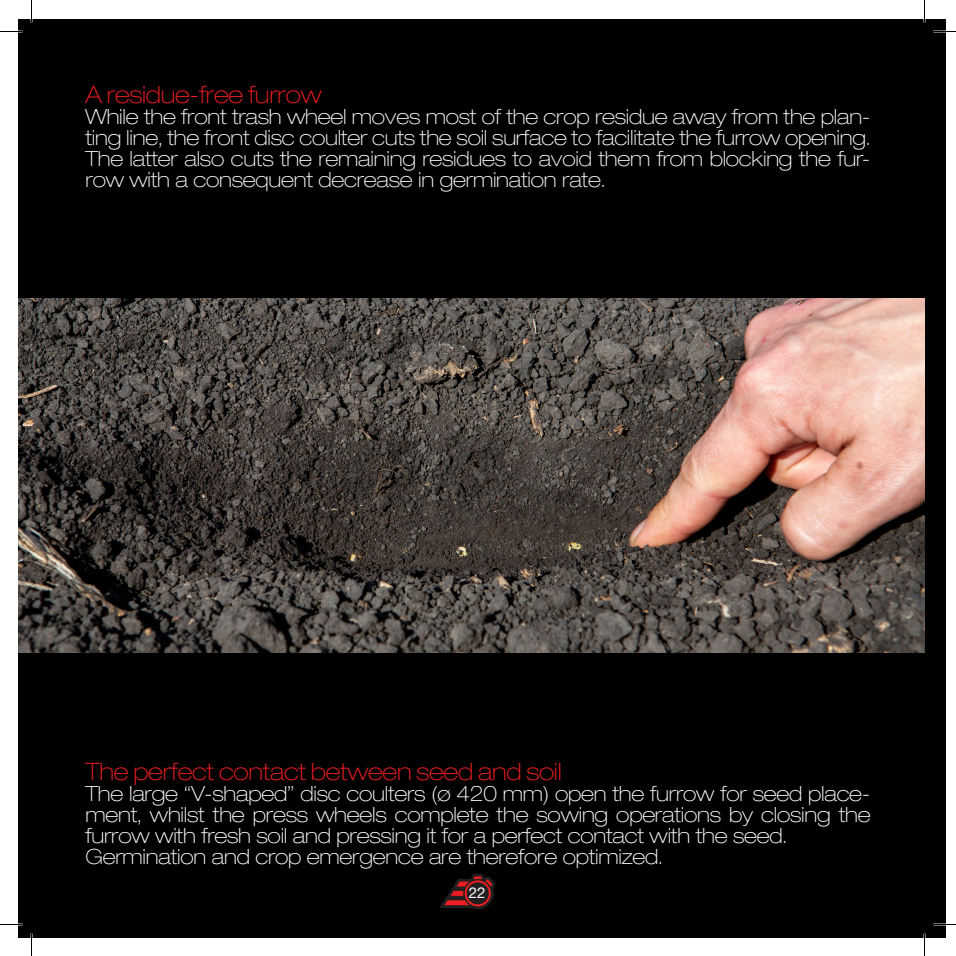
<style>
.page{position:relative;width:956px;height:956px;background:#fff}
.page>*{position:absolute;margin:0;border:0;box-sizing:border-box;transform-origin:0 0}
.t1{font:100 expanded 24px "Helvetica Neue LT Pro";letter-spacing:-.01em;color:#ee1d23}
.t2{font:100 expanded 21px/21px "Helvetica Neue LT Pro";letter-spacing:-.01em;color:#fff;text-align:justify}
.t3{font:15px "Helvetica Neue LT Pro";color:#fff}
</style>
<div class="page">
<div style="left:19px;top:19px;width:927px;height:918px;background:#000"></div>
<img style="left:19px;top:298px;width:905px;height:354px">
<svg style="left:440px;top:874px;width:55px;height:35px"></svg>
<hr style="left:0;top:923px;width:22px;height:2px;background:#fff">
<hr style="left:933px;top:923px;width:23px;height:2px;background:#fff">
<hr style="left:923px;top:0;width:2px;height:23px;background:#fff">
<hr style="left:923px;top:933px;width:2px;height:23px;background:#fff">
<svg style="left:0;top:31px;width:19px;height:1px"></svg>
<svg style="left:0;top:924px;width:22px;height:1px"></svg>
<svg style="left:933px;top:924px;width:23px;height:1px"></svg>
<svg style="left:31px;top:0;width:1px;height:23px"></svg>
<svg style="left:31px;top:933px;width:1px;height:23px"></svg>
<svg style="left:924px;top:0;width:1px;height:23px"></svg>
<svg style="left:924px;top:933px;width:1px;height:23px"></svg>
<p class="t1" style="left:86px;top:80px;width:238px">A residue-free furrow</p>
<p class="t2" style="left:86px;top:105px;width:786px">While the front trash wheel moves most of the crop residue away from the plan&shy;ting line, the front disc coulter cuts the soil surface to facilitate the furrow opening.<br>The latter also cuts the remaining residues to avoid them from blocking the fur&shy;row with a consequent decrease in germination rate.</p>
<p class="t1" style="left:86px;top:758px;width:478px">The perfect contact between seed and soil</p>
<p class="t2" style="left:86px;top:783px;width:786px">The large “V-shaped” disc coulters (ø 420 mm) open the furrow for seed place&shy;ment, whilst the press wheels complete the sowing operations by closing the furrow with fresh soil and pressing it for a perfect contact with the seed.</p>
<p class="t2" style="left:86px;top:846px;width:579px">Germination and crop emergence are therefore optimized.</p>
<p class="t3" style="left:469px;top:884px;width:18px">22</p>
</div>
